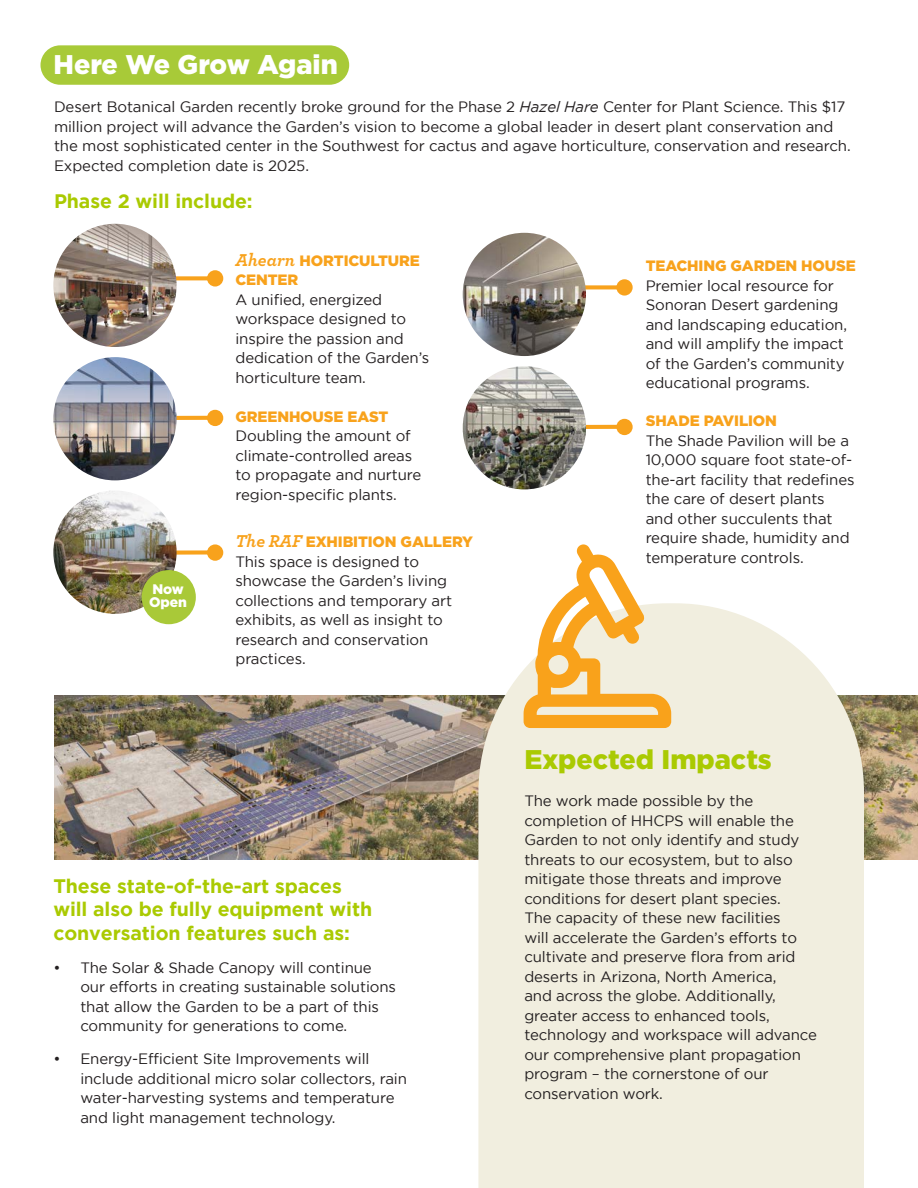
<style>
.page{position:relative;width:918px;height:1188px;background:#fff}
.page>*{position:absolute;margin:0;border:0;box-sizing:border-box;transform-origin:0 0}
.t1{font:900 27px "Gotham";color:#fff}
.t2{font:900 27px "Gotham";color:#aaca02}
.t3{font:700 19.5px/23.4px "Gotham";letter-spacing:-.005em;color:#aaca02}
.t4{font:15px/19.5px "Gotham";letter-spacing:-.01em;color:#231f20}
.t5{font:900 13.8px/12.6px "Gotham";letter-spacing:-.01em;color:#fff}
.s1{font-style:italic}
.s2{font-family:"Archer";font-weight:700;font-style:italic;font-size:18px;color:#f8a21c}
.s3{font-weight:900;color:#f8a21c}
</style>
<div class="page">
<div style="left:40px;top:45px;width:309px;height:40px;background:#a8ca38;border-radius:20px"></div>
<div style="left:207px;top:270px;width:16px;height:17px;background:#f8a21c;border-radius:50%"></div>
<svg style="left:176px;top:276px;width:32px;height:4px"></svg>
<div style="left:207px;top:410px;width:16px;height:16px;background:#f8a21c;border-radius:50%"></div>
<svg style="left:177px;top:416px;width:30px;height:4px"></svg>
<div style="left:207px;top:544px;width:16px;height:17px;background:#f8a21c;border-radius:50%"></div>
<div style="left:166px;top:550px;width:48px;height:5px;background:#f8a21c"></div>
<img style="left:53px;top:224px;width:124px;height:123px;border-radius:62px">
<img style="left:53px;top:357px;width:124px;height:123px;border-radius:62px">
<img style="left:53px;top:491px;width:124px;height:123px;border-radius:62px">
<svg style="left:616px;top:279px;width:17px;height:17px"></svg>
<svg style="left:585px;top:285px;width:45px;height:4px"></svg>
<div style="left:616px;top:419px;width:17px;height:16px;background:#f8a21c;border-radius:50%"></div>
<svg style="left:586px;top:425px;width:31px;height:4px"></svg>
<img style="left:463px;top:233px;width:123px;height:123px;border-radius:62px">
<img style="left:864px;top:696px;width:54px;height:164px">
<img style="left:463px;top:366px;width:123px;height:123px;border-radius:62px">
<img style="left:54px;top:696px;width:424px;height:164px">
<div style="left:478px;top:603px;width:386px;height:585px;background:#f1eedf"></div>
<svg style="left:524px;top:544px;width:147px;height:184px"></svg>
<div style="left:142px;top:570px;width:54px;height:54px;background:#a9c938;border-radius:50%"></div>
<p class="t1" style="left:53px;top:49px;width:286px">Here We Grow Again</p>
<p class="t4" style="left:54px;top:97px;width:798px">Desert Botanical Garden recently broke ground for the Phase 2 <span class="s1">Hazel Hare</span> Center for Plant Science. This $17 million project will advance the Garden’s vision to become a global leader in desert plant conservation and the most sophisticated center in the Southwest for cactus and agave horticulture, conservation and research.<br>Expected completion date is 2025.</p>
<p class="t3" style="left:54px;top:189px;width:200px">Phase 2 will include:</p>
<p class="t5" style="left:149px;top:583px;width:39px">Now<br>Open</p>
<p class="t4" style="left:236px;top:250px;width:195px"><span class="s2">Ahearn</span> <span class="s3">HORTICULTURE<br>CENTER<br></span>A unified, energized workspace designed to inspire the passion and dedication of the Garden’s horticulture team.</p>
<p class="t4" style="left:235px;top:407px;width:187px"><span class="s3">GREENHOUSE EAST<br></span>Doubling the amount of climate-controlled areas to propagate and nurture region-specific plants.</p>
<p class="t4" style="left:646px;top:411px;width:210px"><span class="s3">SHADE PAVILION<br></span>The Shade Pavilion will be a<br>10,000 square foot state-of&shy;the-art facility that redefines the care of desert plants and other succulents that require shade, humidity and temperature controls.</p>
<p class="t4" style="left:646px;top:256px;width:212px"><span class="s3">TEACHING GARDEN HOUSE<br></span>Premier local resource for<br>Sonoran Desert gardening and landscaping education, and will amplify the impact of the Garden’s community educational programs.</p>
<p class="t4" style="left:236px;top:532px;width:239px"><span class="s2">The RAF</span> <span class="s3">EXHIBITION GALLERY<br></span>This space is designed to showcase the Garden’s living collections and temporary art exhibits, as well as insight to research and conservation practices.</p>
<p class="t2" style="left:524px;top:744px;width:249px">Expected Impacts</p>
<p class="t3" style="left:53px;top:874px;width:320px">These state-of-the-art spaces will also be fully equipment with conversation features such as:</p>
<p class="t4" style="left:80px;top:957px;width:317px;text-indent:-27px">• The Solar &amp; Shade Canopy will continue our efforts in creating sustainable solutions that allow the Garden to be a part of this community for generations to come.</p>
<p class="t4" style="left:80px;top:1049px;width:328px;text-indent:-27px">• Energy-Efficient Site Improvements will include additional micro solar collectors, rain water-harvesting systems and temperature and light management technology.</p>
<p class="t4" style="left:524px;top:791px;width:294px">The work made possible by the completion of HHCPS will enable the Garden to not only identify and study threats to our ecosystem, but to also mitigate those threats and improve conditions for desert plant species.<br>The capacity of these new facilities<br>will accelerate the Garden’s efforts to cultivate and preserve flora from arid deserts in Arizona, North America,<br>and across the globe. Additionally, greater access to enhanced tools, technology and workspace will advance our comprehensive plant propagation program – the cornerstone of our conservation work.</p>
</div>
